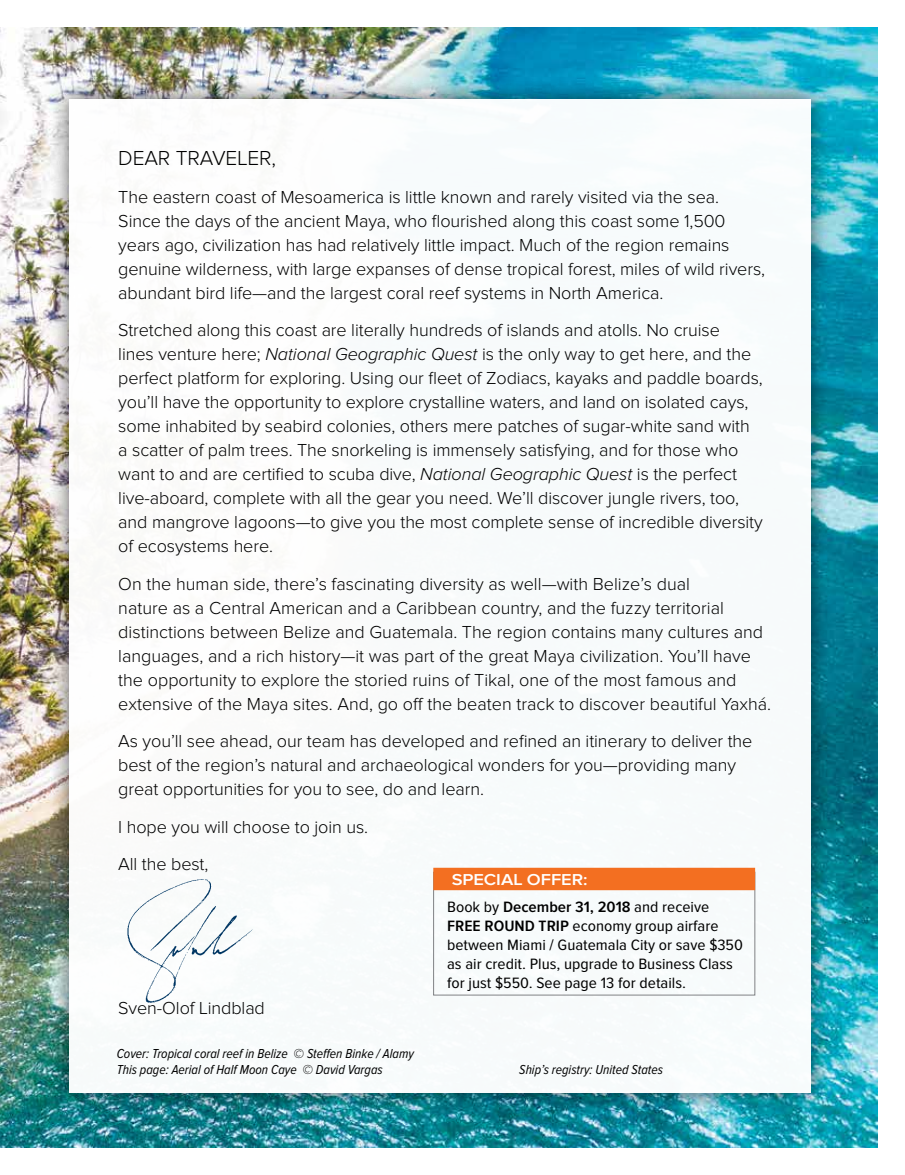
<style>
.page{position:relative;width:905px;height:1175px;background:#fff}
.page>*{position:absolute;margin:0;border:0;box-sizing:border-box;transform-origin:0 0}
.t1{font:300 21px "Proxima Nova";letter-spacing:-.005em;color:#000}
.t2{font:300 18px/24px "Proxima Nova";letter-spacing:-.005em;color:#000}
.t3{font:600 16.35px "Proxima Nova";color:#fff;scale:1.11 1}
.t4{font:15.6px/19px "Proxima Nova Cond";color:#000;scale:1.11 1}
.t5{font:italic 13.5px/15.8px "Proxima Nova Cond";color:#000}
.s1{font-style:italic}
.s2{font-weight:600}
</style>
<div class="page">
<img style="left:0;top:27px;width:877px;height:1121px">
<div style="left:48px;top:78px;width:783px;height:1035px;background:#000;opacity:.65"></div>
<div style="left:69px;top:99px;width:741px;height:993px;background:#f8fbfb"></div>
<img style="left:127px;top:879px;width:126px;height:124px">
<div style="left:433px;top:872px;width:322px;height:123px;border:1px solid #808285"></div>
<div style="left:433px;top:867px;width:322px;height:23px;background:#f36f21"></div>
<p class="t1" style="left:118px;top:146px;width:159px">DEAR TRAVELER,</p>
<p class="t2" style="left:118px;top:185px;width:648px">The eastern coast of Mesoamerica is little known and rarely visited via the sea.<br>Since the days of the ancient Maya, who flourished along this coast some 1,500 years ago, civilization has had relatively little impact. Much of the region remains genuine wilderness, with large expanses of dense tropical forest, miles of wild rivers, abundant bird life—and the largest coral reef systems in North America.</p>
<p class="t2" style="left:118px;top:318px;width:646px">Stretched along this coast are literally hundreds of islands and atolls. No cruise<br>lines venture here; <span class="s1">National Geographic Quest</span> is the only way to get here, and the perfect platform for exploring. Using our fleet of Zodiacs, kayaks and paddle boards, you’ll have the opportunity to explore crystalline waters, and land on isolated cays, some inhabited by seabird colonies, others mere patches of sugar-white sand with a scatter of palm trees. The snorkeling is immensely satisfying, and for those who want to and are certified to scuba dive, <span class="s1">National Geographic Quest</span> is the perfect live-aboard, complete with all the gear you need. We’ll discover jungle rivers, too, and mangrove lagoons—to give you the most complete sense of incredible diversity of ecosystems here.</p>
<p class="t2" style="left:118px;top:572px;width:654px">On the human side, there’s fascinating diversity as well—with Belize’s dual<br>nature as a Central American and a Caribbean country, and the fuzzy territorial distinctions between Belize and Guatemala. The region contains many cultures and languages, and a rich history—it was part of the great Maya civilization. You’ll have the opportunity to explore the storied ruins of Tikal, one of the most famous and extensive of the Maya sites. And, go off the beaten track to discover beautiful Yaxhá.</p>
<p class="t2" style="left:118px;top:729px;width:635px">As you’ll see ahead, our team has developed and refined an itinerary to deliver the best of the region’s natural and archaeological wonders for you—providing many great opportunities for you to see, do and learn.</p>
<p class="t2" style="left:118px;top:808px;width:251px;line-height:37.5px">I hope you will choose to join us.<br>All the best,</p>
<p class="t3" style="left:451px;top:870px;width:124px">SPECIAL OFFER:</p>
<p class="t4" style="left:447px;top:897px;width:268px">Book by <span class="s2">December 31, 2018</span> and receive <span class="s2">FREE ROUND TRIP</span> economy group airfare between Miami / Guatemala City or save $350 as air credit. Plus, upgrade to Business Class for just $550. See page 13 for details.</p>
<p class="t2" style="left:118px;top:996px;width:148px">Sven-Olof Lindblad</p>
<p class="t5" style="left:117px;top:1045px;width:299px">Cover: Tropical coral reef in Belize © Steffen Binke / Alamy<br>This page: Aerial of Half Moon Caye © David Vargas</p>
<p class="t5" style="left:519px;top:1061px;width:145px">Ship’s registry: United States</p>
</div>
